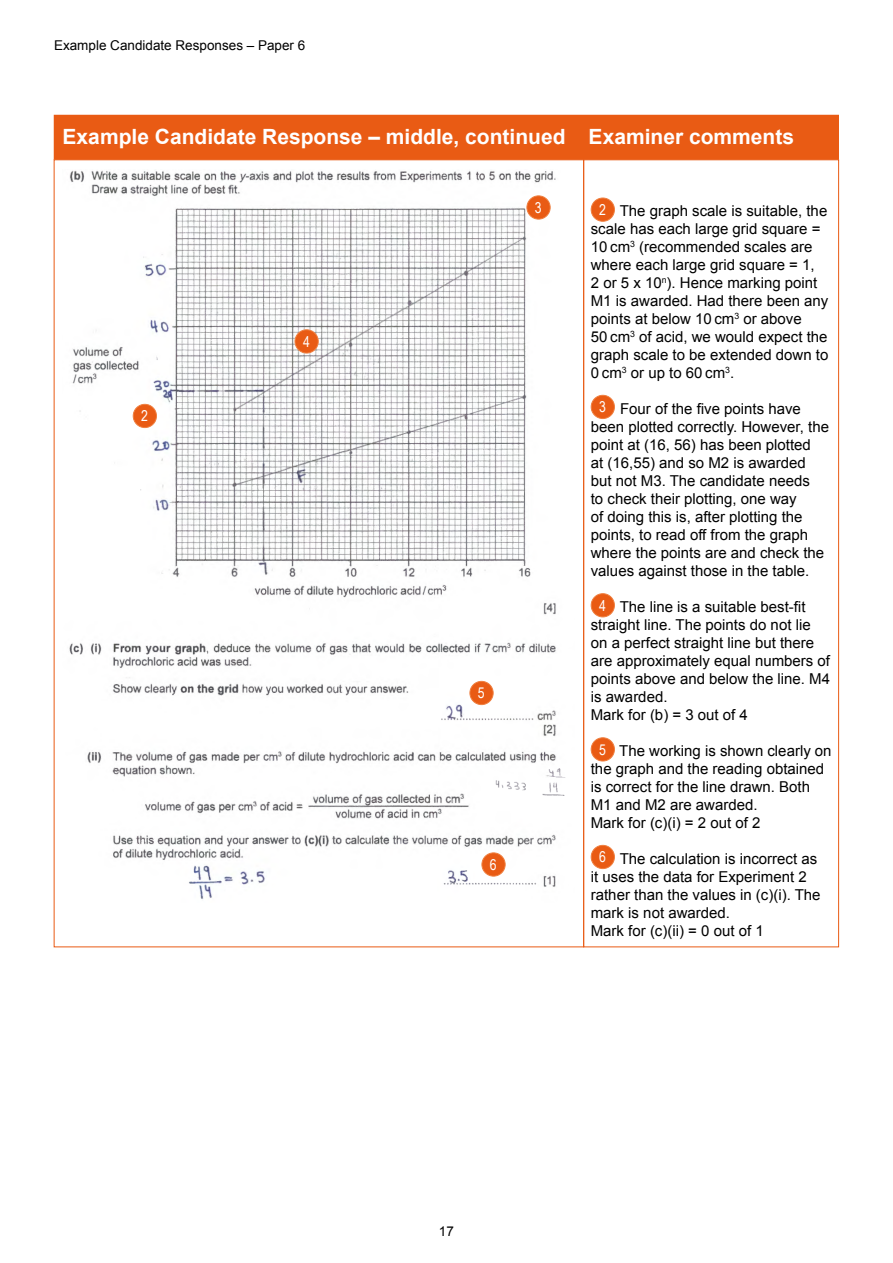
<style>
.page{position:relative;width:893px;height:1263px;background:#fff}
.page>*{position:absolute;margin:0;border:0;box-sizing:border-box;transform-origin:0 0}
.t1{font:700 21px "Arial";color:#fff}
.t2{font:15px/18px "Arial";color:#000}
.t3{font:15px "Arial Narrow";color:#fff}
.t4{font:13.5px "Arial";color:#000}
</style>
<div class="page">
<div style="left:54px;top:115px;width:785px;height:45px;background:#e95b14;border:2px solid #e95b14"></div>
<img style="left:69px;top:170px;width:497px;height:730px">
<div style="left:482px;top:853px;width:23px;height:23px;background:#e95b14;border-radius:50%"></div>
<div style="left:482px;top:852px;width:24px;height:24px;border:1px solid #ef7f3f;border-radius:50%"></div>
<div style="left:591px;top:845px;width:23px;height:23px;background:#e95b14;border-radius:50%"></div>
<div style="left:591px;top:845px;width:24px;height:24px;border:1px solid #ef7f3f;border-radius:50%"></div>
<div style="left:133px;top:404px;width:23px;height:24px;background:#e95b14;border-radius:50%"></div>
<div style="left:133px;top:404px;width:24px;height:24px;border:1px solid #ef7f3f;border-radius:50%"></div>
<div style="left:591px;top:198px;width:23px;height:23px;background:#e95b14;border-radius:50%"></div>
<div style="left:591px;top:198px;width:24px;height:24px;border:1px solid #ef7f3f;border-radius:50%"></div>
<div style="left:527px;top:196px;width:23px;height:23px;background:#e95b14;border-radius:50%"></div>
<div style="left:526px;top:195px;width:24px;height:24px;border:1px solid #ef7f3f;border-radius:50%"></div>
<div style="left:591px;top:395px;width:23px;height:24px;background:#e95b14;border-radius:50%"></div>
<div style="left:591px;top:395px;width:24px;height:24px;border:1px solid #ef7f3f;border-radius:50%"></div>
<div style="left:295px;top:330px;width:23px;height:23px;background:#e95b14;border-radius:50%"></div>
<div style="left:295px;top:329px;width:24px;height:24px;border:1px solid #ef7f3f;border-radius:50%"></div>
<div style="left:470px;top:681px;width:23px;height:24px;background:#e95b14;border-radius:50%"></div>
<div style="left:470px;top:681px;width:24px;height:24px;border:1px solid #ef7f3f;border-radius:50%"></div>
<div style="left:591px;top:594px;width:23px;height:23px;background:#e95b14;border-radius:50%"></div>
<div style="left:591px;top:593px;width:24px;height:24px;border:1px solid #ef7f3f;border-radius:50%"></div>
<div style="left:591px;top:738px;width:23px;height:23px;background:#e95b14;border-radius:50%"></div>
<div style="left:591px;top:737px;width:24px;height:24px;border:1px solid #ef7f3f;border-radius:50%"></div>
<p class="t4" style="left:54px;top:36px;width:253px">Example Candidate Responses – Paper 6</p>
<h1 class="t1" style="left:63px;top:123px;width:733px">Example Candidate Response – middle, continued Examiner comments</h1>
<p class="t3" style="left:141px;top:405px;width:8px">2</p>
<p class="t3" style="left:303px;top:331px;width:8px">4</p>
<p class="t3" style="left:478px;top:682px;width:8px">5</p>
<p class="t3" style="left:490px;top:854px;width:8px">6</p>
<p class="t3" style="left:535px;top:197px;width:8px">3</p>
<p class="t3" style="left:599px;top:199px;width:8px">2</p>
<p class="t2" style="left:591px;top:202px;width:239px;text-indent:29px">The graph scale is suitable, the scale has each large grid square =<br>10 cm<sup>3</sup> (recommended scales are where each large grid square = 1,<br>2 or 5 x 10<sup>n</sup>). Hence marking point<br>M1 is awarded. Had there been any points at below 10 cm<sup>3</sup> or above<br>50 cm<sup>3</sup> of acid, we would expect the graph scale to be extended down to<br>0 cm<sup>3</sup> or up to 60 cm<sup>3</sup>.</p>
<p class="t2" style="left:591px;top:400px;width:240px;text-indent:29px">Four of the five points have been plotted correctly. However, the point at (16, 56) has been plotted<br>at (16,55) and so M2 is awarded but not M3. The candidate needs<br>to check their plotting, one way<br>of doing this is, after plotting the points, to read off from the graph where the points are and check the values against those in the table.</p>
<p class="t2" style="left:591px;top:598px;width:241px;text-indent:29px">The line is a suitable best-fit straight line. The points do not lie on a perfect straight line but there are approximately equal numbers of points above and below the line. M4 is awarded.<br>Mark for (b) = 3 out of 4</p>
<p class="t2" style="left:591px;top:742px;width:242px;text-indent:28px">The working is shown clearly on the graph and the reading obtained is correct for the line drawn. Both<br>M1 and M2 are awarded.<br>Mark for (c)(i) = 2 out of 2</p>
<p class="t2" style="left:591px;top:850px;width:231px;text-indent:29px">The calculation is incorrect as it uses the data for Experiment 2 rather than the values in (c)(i). The mark is not awarded.<br>Mark for (c)(ii) = 0 out of 1</p>
<p class="t3" style="left:599px;top:396px;width:8px">3</p>
<p class="t3" style="left:599px;top:594px;width:8px">4</p>
<p class="t3" style="left:599px;top:738px;width:8px">5</p>
<p class="t3" style="left:599px;top:846px;width:8px">6</p>
<p class="t4" style="left:439px;top:1222px;width:17px">17</p>
</div>
